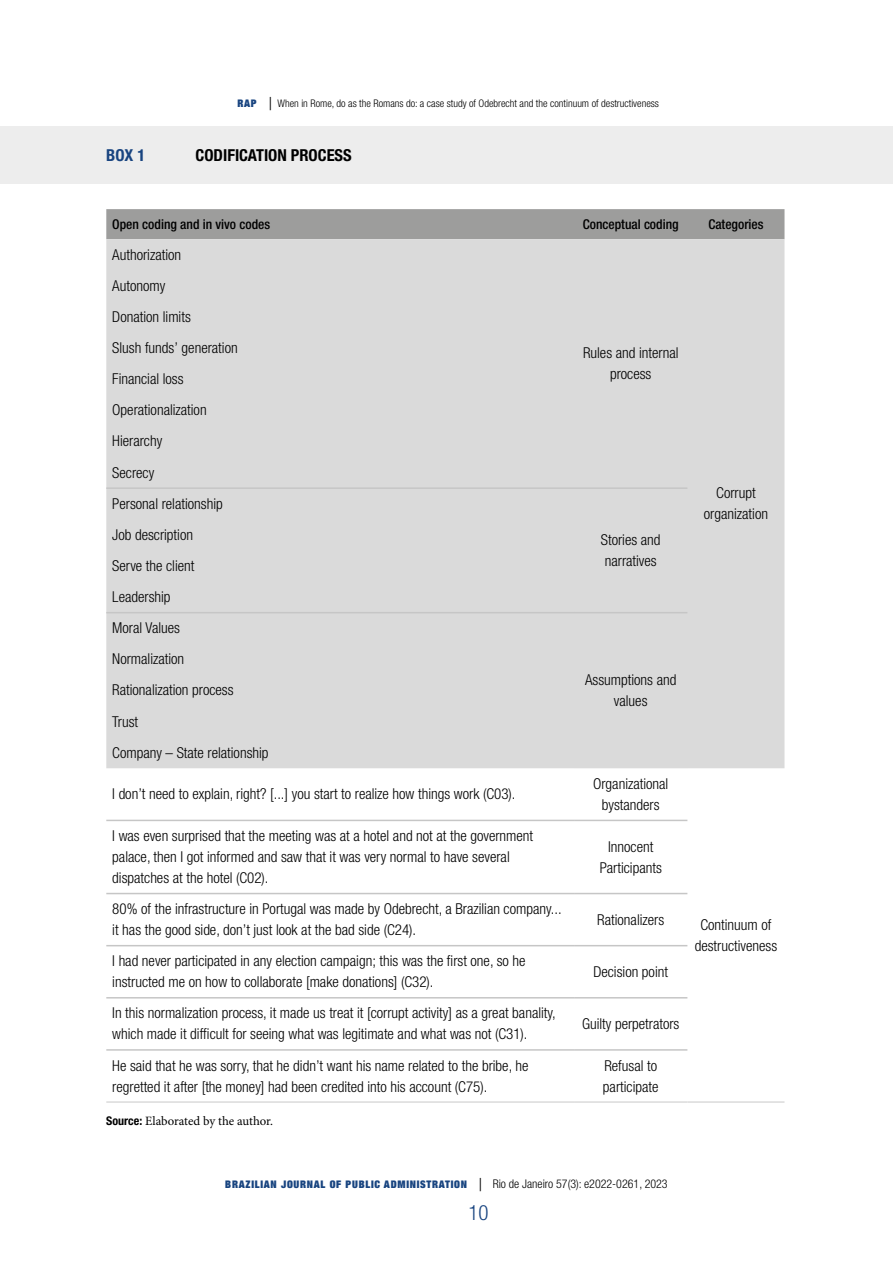
<style>
.page{position:relative;width:893px;height:1263px;background:#fff}
.page>*{position:absolute;margin:0;border:0;box-sizing:border-box;transform-origin:0 0}
.t1{font:300 condensed 21px "Helvetica Neue LT Std";color:#184480}
.t2{font:700 condensed 16.5px "Helvetica Neue LT Std";color:#000}
.t3{font:700 condensed 16.5px "Helvetica Neue LT Std";color:#184480}
.t4{font:300 condensed 15px/21px "Helvetica Neue LT Std";color:#000}
.t5{font:500 condensed 13.5px "Helvetica Neue LT Std";color:#000}
.t6{font:12.75px "Minion Pro";letter-spacing:-.005em;color:#000}
.t7{font:300 condensed 10.5px "Helvetica Neue LT Std";color:#000}
.t8{font:900 expanded 10.5px "Helvetica Neue";letter-spacing:.07em;color:#184480}
.s1{font-family:"Helvetica Neue";font-weight:900;font-stretch:expanded;color:#184480}
.s2{font-size:18px}
.s3{font-family:"Helvetica Neue LT Std";font-weight:700;font-stretch:condensed;font-size:12px}
.s4{font-family:"Helvetica Neue LT Std";font-weight:300;font-stretch:condensed;font-size:18px;color:#000}
.s5{font-family:"Helvetica Neue LT Std";font-weight:300;font-stretch:condensed;font-size:12px;color:#000}
</style>
<div class="page">
<div style="left:0;top:126px;width:893px;height:57px;background:#ededed"></div>
<div style="left:106px;top:209px;width:678px;height:30px;background:#9d9d9c"></div>
<div style="left:106px;top:239px;width:678px;height:529px;background:#dadada"></div>
<hr style="left:574px;top:487px;width:113px;height:2px;background:#c6c6c6">
<hr style="left:106px;top:487px;width:468px;height:2px;background:#c6c6c6">
<hr style="left:574px;top:612px;width:113px;height:1px;background:#c6c6c6">
<hr style="left:106px;top:612px;width:468px;height:1px;background:#c6c6c6">
<hr style="left:106px;top:820px;width:468px;height:1px;background:#c6c6c6">
<hr style="left:574px;top:820px;width:113px;height:1px;background:#c6c6c6">
<hr style="left:106px;top:893px;width:468px;height:1px;background:#c6c6c6">
<hr style="left:574px;top:893px;width:113px;height:1px;background:#c6c6c6">
<hr style="left:106px;top:945px;width:468px;height:1px;background:#c6c6c6">
<hr style="left:574px;top:945px;width:113px;height:1px;background:#c6c6c6">
<hr style="left:106px;top:997px;width:468px;height:1px;background:#c6c6c6">
<hr style="left:574px;top:997px;width:113px;height:1px;background:#c6c6c6">
<hr style="left:106px;top:1049px;width:468px;height:2px;background:#c6c6c6">
<hr style="left:574px;top:1049px;width:113px;height:2px;background:#c6c6c6">
<hr style="left:687px;top:1101px;width:97px;height:2px;background:#dadada">
<hr style="left:106px;top:1101px;width:468px;height:2px;background:#dadada">
<hr style="left:574px;top:1101px;width:113px;height:2px;background:#dadada">
<p class="t7" style="left:237px;top:98px;width:423px"><span class="s1">RAP</span> <span class="s2">|</span> When in Rome, do as the Romans do: a case study of Odebrecht and the continuum of destructiveness</p>
<p class="t3" style="left:106px;top:145px;width:41px">BOX 1</p>
<p class="t2" style="left:196px;top:145px;width:158px">CODIFICATION PROCESS</p>
<p class="t5" style="left:112px;top:216px;width:159px">Open coding and in vivo codes</p>
<p class="t5" style="left:583px;top:216px;width:97px">Conceptual coding</p>
<p class="t5" style="left:708px;top:216px;width:57px">Categories</p>
<p class="t4" style="left:112px;top:244px;width:70px">Authorization</p>
<p class="t4" style="left:112px;top:270px;width:127px;line-height:31.2px">Autonomy<br>Donation limits<br>Slush funds’ generation<br>Financial loss<br>Operationalization<br>Hierarchy<br>Secrecy<br>Personal relationship</p>
<p class="t4" style="left:112px;top:519px;width:84px;line-height:31.2px">Job description<br>Serve the client<br>Leadership<br>Moral Values</p>
<p class="t4" style="left:583px;top:342px;width:97px;text-align:center">Rules and internal process</p>
<p class="t4" style="left:601px;top:529px;width:61px">Stories and narratives</p>
<p class="t4" style="left:112px;top:643px;width:158px;line-height:31.2px">Normalization<br>Rationalization process<br>Trust<br>Company – State relationship</p>
<p class="t4" style="left:112px;top:783px;width:405px">I don’t need to explain, right? [...] you start to realize how things work (C03).</p>
<p class="t4" style="left:593px;top:773px;width:77px;text-align:center">Organizational bystanders</p>
<p class="t4" style="left:585px;top:669px;width:93px;text-align:center">Assumptions and values</p>
<p class="t4" style="left:112px;top:825px;width:422px">I was even surprised that the meeting was at a hotel and not at the government palace, then I got informed and saw that it was very normal to have several dispatches at the hotel (C02).</p>
<p class="t4" style="left:600px;top:835px;width:64px;text-align:center">Innocent<br>Participants</p>
<p class="t4" style="left:112px;top:898px;width:451px">80% of the infrastructure in Portugal was made by Odebrecht, a Brazilian company... it has the good side, don’t just look at the bad side (C24).</p>
<p class="t4" style="left:597px;top:909px;width:68px">Rationalizers</p>
<p class="t4" style="left:112px;top:950px;width:415px">I had never participated in any election campaign; this was the first one, so he instructed me on how to collaborate [make donations] (C32).</p>
<p class="t4" style="left:593px;top:961px;width:76px">Decision point</p>
<p class="t4" style="left:112px;top:1002px;width:445px">In this normalization process, it made us treat it [corrupt activity] as a great banality, which made it difficult for seeing what was legitimate and what was not (C31).</p>
<p class="t4" style="left:582px;top:1013px;width:99px">Guilty perpetrators</p>
<p class="t4" style="left:112px;top:1054px;width:418px">He said that he was sorry, that he didn’t want his name related to the bribe, he regretted it after [the money] had been credited into his account (C75).</p>
<p class="t4" style="left:603px;top:1054px;width:57px">Refusal to participate</p>
<p class="t6" style="left:106px;top:1112px;width:168px"><span class="s3">Source:</span> Elaborated by the author.</p>
<p class="t4" style="left:704px;top:482px;width:66px;text-align:center">Corrupt organization</p>
<p class="t4" style="left:695px;top:914px;width:84px;text-align:center">Continuum of destructiveness</p>
<p class="t8" style="left:225px;top:1177px;width:444px">BRAZILIAN JOURNAL OF PUBLIC ADMINISTRATION <span class="s4">|</span> <span class="s5">Rio de Janeiro 57(3): e2022-0261, 2023</span></p>
<h1 class="t1" style="left:468px;top:1200px;width:22px">10</h1>
</div>
